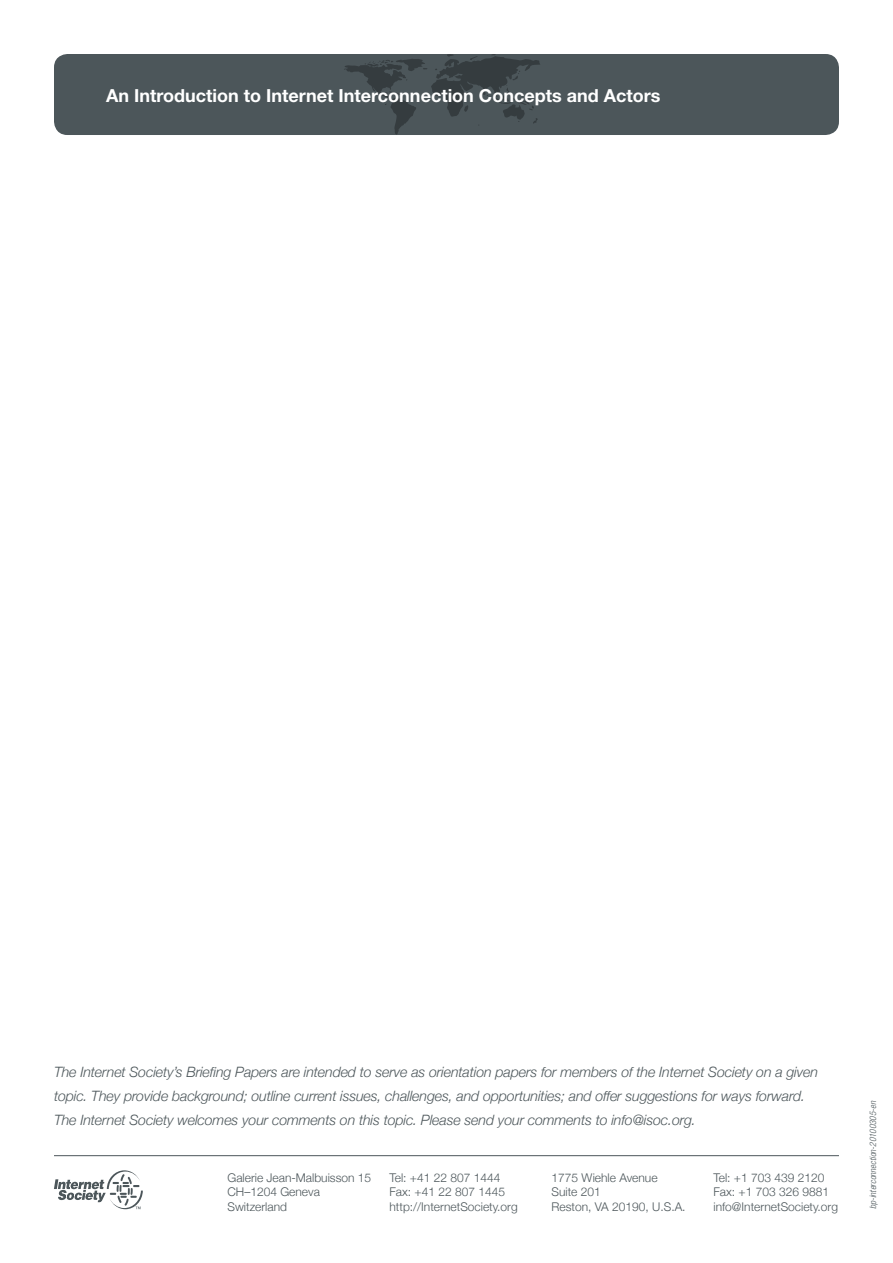
<style>
.page{position:relative;width:893px;height:1263px;background:#fff}
.page>*{position:absolute;margin:0;border:0;box-sizing:border-box;transform-origin:0 0}
.t1{font:700 18px "Helvetica Neue";color:#fff}
.t2{font:italic 300 14.25px/24px "Helvetica Neue";letter-spacing:-.01em;color:#4c565a}
.t3{font:300 12px "Helvetica Neue";color:#4c565a}
.t4{font:italic 300 condensed 9px "Helvetica Neue";color:#4c565a}
</style>
<div class="page">
<div style="left:54px;top:54px;width:785px;height:81px;background:#4c565a;border-radius:14px"></div>
<svg style="left:344px;top:54px;width:196px;height:81px"></svg>
<hr style="left:54px;top:1155px;width:785px;height:1px;background:#4c565a">
<svg style="left:54px;top:1170px;width:89px;height:39px"></svg>
<p class="t1" style="left:106px;top:84px;width:556px">An Introduction to Internet Interconnection Concepts and Actors</p>
<p class="t2" style="left:54px;top:1060px;width:766px">The Internet Society’s Briefing Papers are intended to serve as orientation papers for members of the Internet Society on a given topic. They provide background; outline current issues, challenges, and opportunities; and offer suggestions for ways forward.<br>The Internet Society welcomes your comments on this topic. Please send your comments to info@isoc.org.</p>
<p class="t3" style="left:227px;top:1170px;width:145px">Galerie Jean-Malbuisson 15</p>
<p class="t3" style="left:389px;top:1170px;width:113px">Tel: +41 22 807 1444</p>
<p class="t3" style="left:551px;top:1170px;width:108px">1775 Wiehle Avenue</p>
<p class="t3" style="left:713px;top:1170px;width:113px">Tel: +1 703 439 2120</p>
<p class="t3" style="left:227px;top:1185px;width:94px">CH–1204 Geneva</p>
<p class="t3" style="left:389px;top:1185px;width:117px">Fax: +41 22 807 1445</p>
<p class="t3" style="left:551px;top:1185px;width:51px">Suite 201</p>
<p class="t3" style="left:713px;top:1185px;width:117px">Fax: +1 703 326 9881</p>
<p class="t3" style="left:227px;top:1199px;width:61px">Switzerland</p>
<p class="t3" style="left:389px;top:1199px;width:130px">http://InternetSociety.org</p>
<p class="t3" style="left:551px;top:1199px;width:136px">Reston, VA 20190, U.S.A.</p>
<p class="t3" style="left:713px;top:1199px;width:126px">info@InternetSociety.org</p>
<p class="t4" style="left:868px;top:1209px;width:110px;rotate:-90deg">bp-interconnection-20100305-en</p>
</div>
